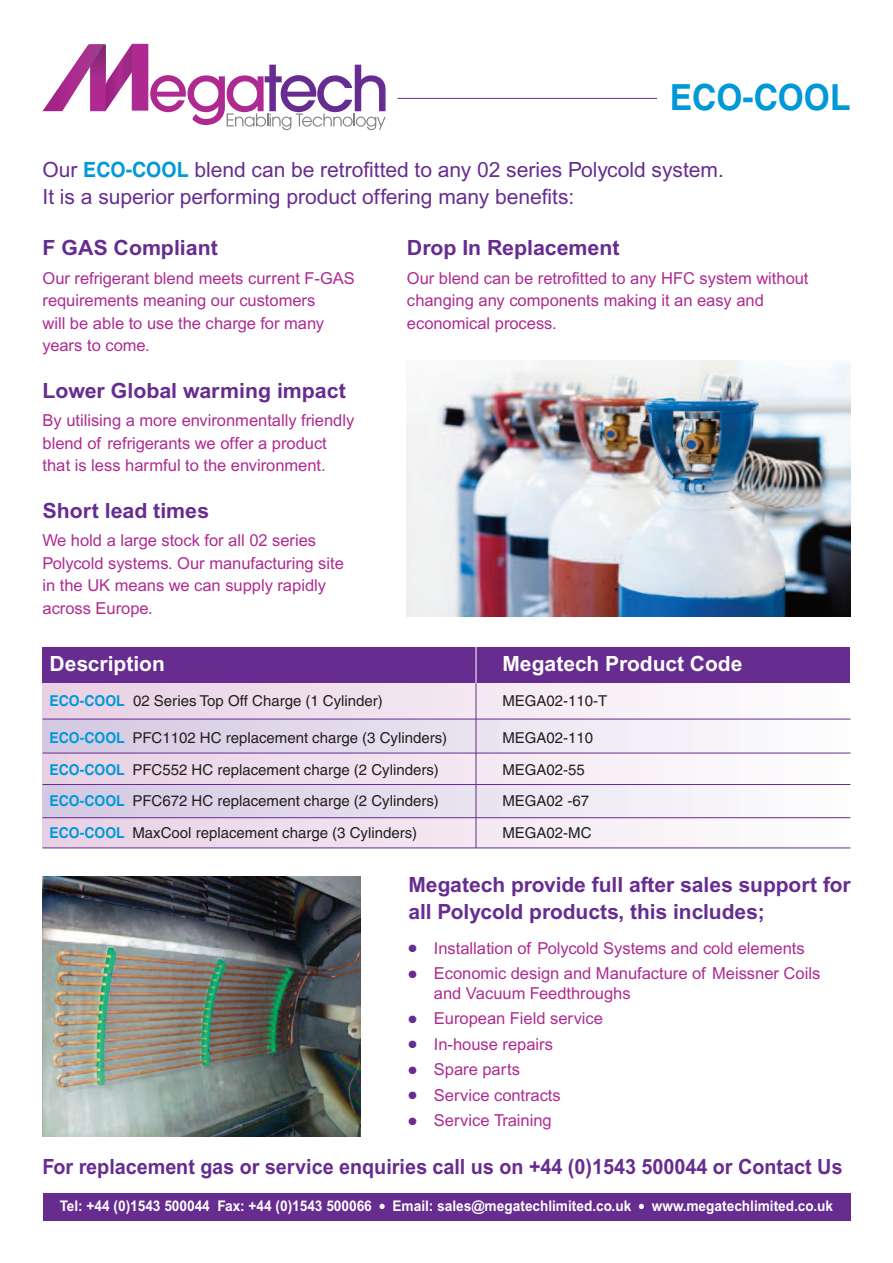
<style>
.page{position:relative;width:893px;height:1263px;background:#fff}
.page>*{position:absolute;margin:0;border:0;box-sizing:border-box;transform-origin:0 0}
.t1{font:700 36px "Helvetica";color:#0099d8;scale:.93 1}
.t2{font:700 21px/27px "Arial";color:#672c90}
.t3{font:21px/27px "Arial";color:#672c90}
.t4{font:700 21px "Arial";color:#672c90;scale:.94 1}
.t5{font:700 21px "Arial";color:#fff}
.t6{font:16.5px/22.5px "Arial";color:#ae2a91}
.t7{font:15px/31.5px "Helvetica";color:#231f20}
.t8{font:700 14.7px "Arial";color:#fff;scale:.93 1}
.s1{font-family:"Helvetica";font-weight:700;color:#0099d8}
.s2{font-weight:700;color:#0099d8}
.s3{color:#672c90}
</style>
<div class="page">
<div style="left:43px;top:647px;width:807px;height:36px;background:#672c90"></div>
<div style="left:43px;top:683px;width:807px;height:36px;background:linear-gradient(to right,#e8d0e4,#fefdfe)"></div>
<div style="left:43px;top:719px;width:807px;height:34px;background:linear-gradient(to right,#d3c7e2,#fdfdfe)"></div>
<div style="left:43px;top:753px;width:807px;height:31px;background:linear-gradient(to right,#e8d0e4,#fefdfe)"></div>
<div style="left:43px;top:784px;width:807px;height:34px;background:linear-gradient(to right,#d3c7e2,#fdfdfe)"></div>
<div style="left:43px;top:818px;width:807px;height:30px;background:linear-gradient(to right,#e8d0e4,#fefdfe)"></div>
<hr style="left:476px;top:683px;width:1px;height:165px;background:#672c90">
<hr style="left:43px;top:719px;width:807px;height:1px;background:#672c90">
<hr style="left:43px;top:753px;width:807px;height:1px;background:#672c90">
<hr style="left:43px;top:784px;width:807px;height:1px;background:#672c90">
<hr style="left:43px;top:817px;width:807px;height:1px;background:#672c90">
<hr style="left:43px;top:848px;width:807px;height:1px;background:#672c90">
<hr style="left:476px;top:647px;width:1px;height:36px;background:#fff">
<div style="left:43px;top:1193px;width:807px;height:27px;background:#672c90"></div>
<svg style="left:43px;top:44px;width:343px;height:86px"></svg>
<hr style="left:397px;top:98px;width:260px;height:1px;background:#672c90">
<img style="left:407px;top:360px;width:443px;height:256px">
<img style="left:43px;top:876px;width:318px;height:260px">
<h1 class="t1" style="left:670px;top:84px;width:196px">ECO-COOL</h1>
<p class="t3" style="left:43px;top:158px;width:683px">Our <span class="s1">ECO-COOL</span> blend can be retrofitted to any 02 series Polycold system.<br>It is a superior performing product offering many benefits:</p>
<p class="t2" style="left:43px;top:236px;width:177px">F GAS Compliant</p>
<p class="t6" style="left:43px;top:268px;width:314px">Our refrigerant blend meets current F-GAS requirements meaning our customers<br>will be able to use the charge for many years to come.</p>
<p class="t2" style="left:43px;top:379px;width:305px">Lower Global warming impact</p>
<p class="t6" style="left:43px;top:411px;width:313px">By utilising a more environmentally friendly blend of refrigerants we offer a product that is less harmful to the environment.</p>
<p class="t2" style="left:43px;top:499px;width:168px">Short lead times</p>
<p class="t6" style="left:43px;top:531px;width:303px">We hold a large stock for all 02 series<br>Polycold systems. Our manufacturing site in the UK means we can supply rapidly across Europe.</p>
<p class="t2" style="left:407px;top:236px;width:214px">Drop In Replacement</p>
<p class="t6" style="left:407px;top:268px;width:403px">Our blend can be retrofitted to any HFC system without changing any components making it an easy and economical process.</p>
<p class="t5" style="left:50px;top:656px;width:117px">Description</p>
<p class="t7" style="left:50px;top:686px;width:335px"><span class="s2">ECO-COOL</span> 02 Series Top Off Charge (1 Cylinder)</p>
<p class="t7" style="left:50px;top:724px;width:399px"><span class="s2">ECO-COOL</span> PFC1102 HC replacement charge (3 Cylinders)<br><span class="s2">ECO-COOL</span> PFC552 HC replacement charge (2 Cylinders)<br><span class="s2">ECO-COOL</span> PFC672 HC replacement charge (2 Cylinders)<br><span class="s2">ECO-COOL</span> MaxCool replacement charge (3 Cylinders)</p>
<p class="t5" style="left:502px;top:656px;width:241px">Megatech Product Code</p>
<p class="t7" style="left:502px;top:686px;width:106px">MEGA02-110-T</p>
<p class="t7" style="left:502px;top:724px;width:92px">MEGA02-110<br>MEGA02-55<br>MEGA02 -67<br>MEGA02-MC</p>
<p class="t2" style="left:408px;top:873px;width:444px">Megatech provide full after sales support for all Polycold products, this includes;</p>
<p class="t6" style="left:408px;top:938px;width:398px"><span class="s3">●</span> Installation of Polycold Systems and cold elements</p>
<p class="t6" style="left:434px;top:965px;width:388px;line-height:19.5px;text-indent:-26px"><span class="s3">●</span> Economic design and Manufacture of Meissner Coils and Vacuum Feedthroughs</p>
<p class="t6" style="left:408px;top:1008px;width:196px"><span class="s3">●</span> European Field service</p>
<p class="t6" style="left:408px;top:1034px;width:146px"><span class="s3">●</span> In-house repairs</p>
<p class="t6" style="left:408px;top:1059px;width:113px"><span class="s3">●</span> Spare parts</p>
<p class="t6" style="left:408px;top:1085px;width:154px"><span class="s3">●</span> Service contracts</p>
<p class="t6" style="left:408px;top:1110px;width:145px"><span class="s3">●</span> Service Training</p>
<p class="t4" style="left:42px;top:1158px;width:852px">For replacement gas or service enquiries call us on +44 (0)1543 500044 or Contact Us</p>
<p class="t8" style="left:60px;top:1200px;width:833px">Tel: +44 (0)1543 500044 Fax: +44 (0)1543 500066 ● Email: sales@megatechlimited.co.uk ● www.megatechlimited.co.uk</p>
</div>
